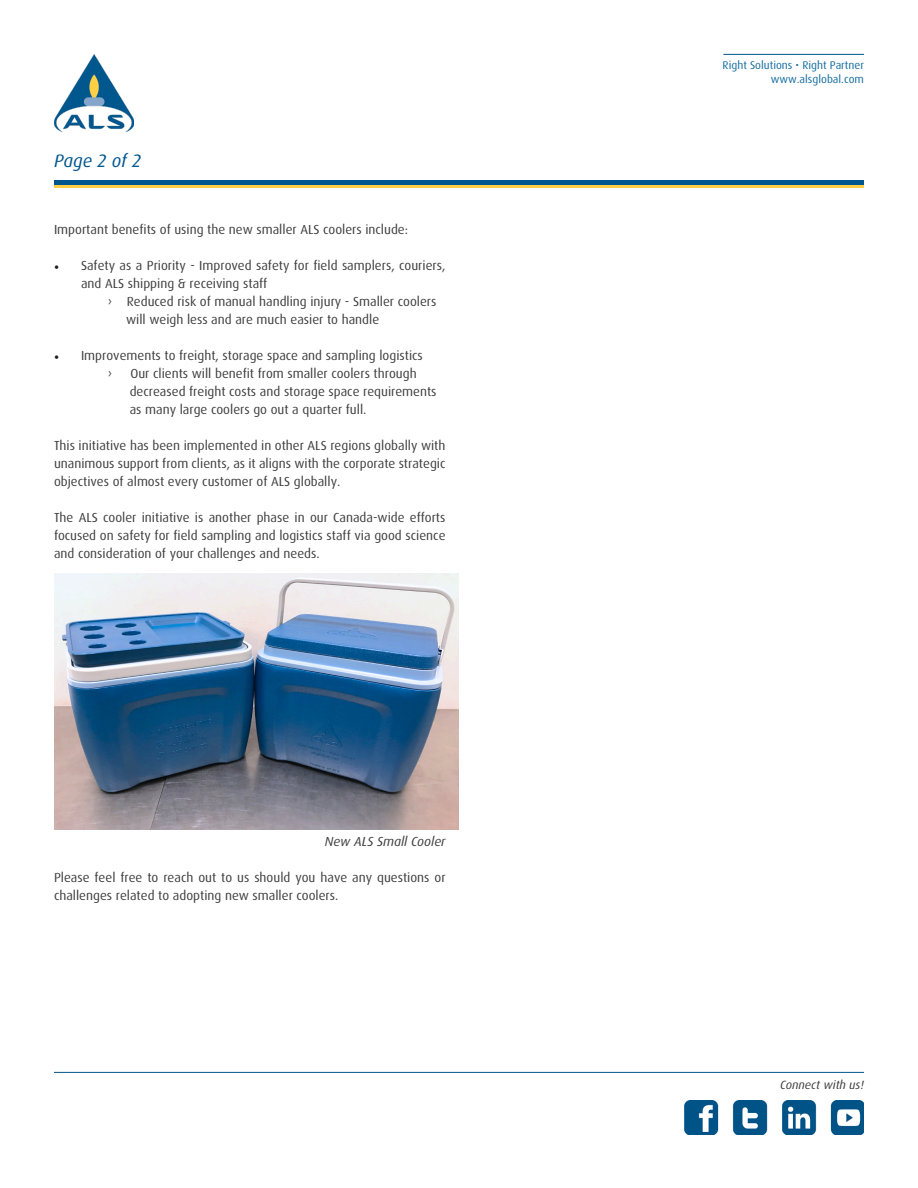
<style>
.page{position:relative;width:918px;height:1188px;background:#fff}
.page>*{position:absolute;margin:0;border:0;box-sizing:border-box;transform-origin:0 0}
.t1{font:italic 18px "Dax";color:#00568d}
.t2{font:13.2px/18px "Dax";color:#3e3e3f}
.t3{font:italic 13.2px "Dax";color:#3e3e3f}
.t4{font:italic 12px "Dax";color:#3e3e3f}
.t5{font:11.25px/14.4px "Dax";color:#156ca0;text-align:right}
.s1{font-family:"Minion Pro";color:#231f20}
</style>
<div class="page">
<div style="left:54px;top:180px;width:810px;height:5px;background:#00568d"></div>
<hr style="left:723px;top:54px;width:141px;height:1px;background:#00568d">
<img style="left:54px;top:54px;width:80px;height:78px">
<hr style="left:54px;top:1072px;width:810px;height:1px;background:#00568d">
<img style="left:684px;top:1101px;width:180px;height:33px">
<hr style="left:54px;top:185px;width:810px;height:2px;background:#ffcf45">
<img style="left:54px;top:573px;width:405px;height:257px">
<p class="t1" style="left:54px;top:151px;width:89px">Page 2 of 2</p>
<p class="t2" style="left:54px;top:221px;width:356px">Important benefits of using the new smaller ALS coolers include:</p>
<p class="t2" style="left:81px;top:257px;width:366px;text-indent:-27px"><span class="s1">•</span> Safety as a Priority - Improved safety for field samplers, couriers, and ALS shipping &amp; receiving staff</p>
<p class="t2" style="left:126px;top:293px;width:312px;text-indent:-18px">› Reduced risk of manual handling injury - Smaller coolers will weigh less and are much easier to handle</p>
<p class="t2" style="left:54px;top:347px;width:370px"><span class="s1">•</span> Improvements to freight, storage space and sampling logistics</p>
<p class="t2" style="left:108px;top:365px;width:6px">›</p>
<p class="t2" style="left:130px;top:365px;width:308px">Our clients will benefit from smaller coolers through decreased freight costs and storage space requirements as many large coolers go out a quarter full.</p>
<p class="t2" style="left:54px;top:437px;width:393px;text-align:justify">This initiative has been implemented in other ALS regions globally with unanimous support from clients, as it aligns with the corporate strategic objectives of almost every customer of ALS globally.</p>
<p class="t2" style="left:54px;top:509px;width:393px;text-align:justify">The ALS cooler initiative is another phase in our Canada-wide efforts focused on safety for field sampling and logistics staff via good science and consideration of your challenges and needs.</p>
<p class="t3" style="left:325px;top:834px;width:122px">New ALS Small Cooler</p>
<p class="t2" style="left:54px;top:869px;width:393px">Please feel free to reach out to us should you have any questions or challenges related to adopting new smaller coolers.</p>
<p class="t5" style="left:723px;top:58px;width:143px">Right Solutions • Right Partner www.alsglobal.com</p>
<p class="t4" style="left:780px;top:1078px;width:85px">Connect with us!</p>
</div>
